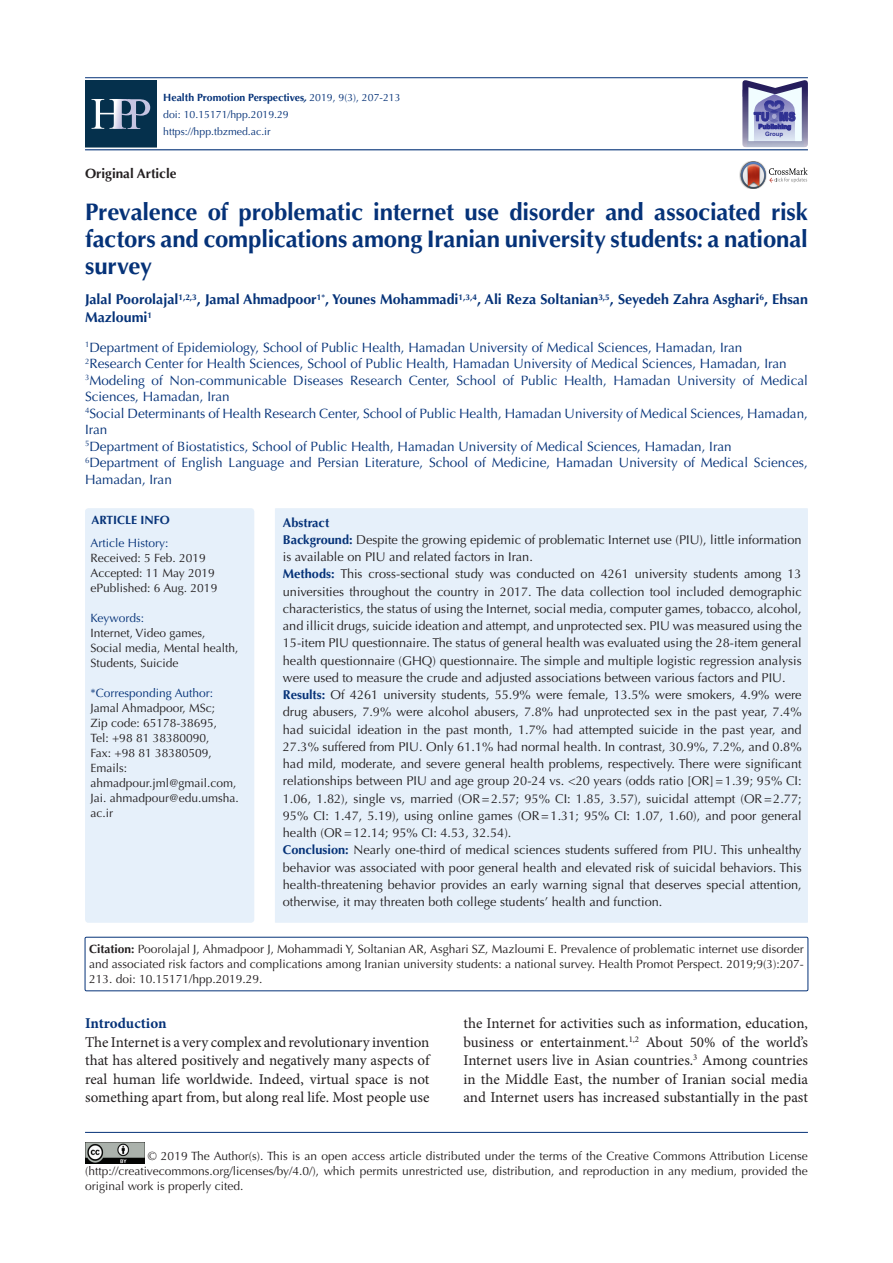
<style>
.page{position:relative;width:893px;height:1263px;background:#fff}
.page>*{position:absolute;margin:0;border:0;box-sizing:border-box;transform-origin:0 0}
.t1{font:700 24px/27px "Optima LT Std";letter-spacing:-.005em;color:#053278;text-align:justify}
.t2{font:15px/18.6px "Minion Pro";letter-spacing:-.005em;color:#231f20;text-align:justify}
.t3{font:700 15px "Minion Pro";letter-spacing:-.005em;color:#053278}
.t4{font:700 14.25px/18px "Optima LT Std";color:#053278}
.t5{font:13.5px/16.5px "Optima LT Std";color:#053278}
.t6{font:700 13.5px "Optima LT Std";color:#231f20}
.t7{font:12.75px/17.2px "Optima LT Std";color:#231f20;text-align:justify}
.t8{font:700 12.75px "Optima LT Std";color:#053278}
.corresponding{font:12px/15px "Optima LT Std";color:#231f20;text-align:justify}
.t9{font:12px "Optima LT Std";color:#053278}
.t10{font:700 12px "Optima LT Std";color:#053278}
.t11{font:900 12px "Arial";color:#2e3092;scale:.82 1}
.t12{font:10.5px "Optima LT Std";color:#053278}
.t13{font:700 10.5px "Optima LT Std";color:#053278}
.t14{font:700 6px "Arial";color:#2e3092}
.s1{font-style:italic}
.s2{font-weight:400}
.s3{font-weight:700;color:#053278}
.s4{font-weight:700}
</style>
<div class="page">
<hr style="left:85px;top:149px;width:723px;height:1px;background:#053278">
<hr style="left:85px;top:77px;width:723px;height:1px;background:#053278">
<hr style="left:85px;top:1132px;width:723px;height:1px;background:#053278">
<img style="left:85px;top:1143px;width:59px;height:20px">
<img style="left:739px;top:169px;width:2px;height:13px">
<svg style="left:741px;top:161px;width:67px;height:28px"></svg>
<svg style="left:742px;top:80px;width:66px;height:67px"></svg>
<div style="left:275px;top:508px;width:533px;height:415px;background:#e6f0fa"></div>
<div style="left:85px;top:508px;width:169px;height:415px;background:#e6f0fa;border-radius:3px"></div>
<div style="left:85px;top:937px;width:723px;height:54px;border:1px solid #053278"></div>
<div style="left:85px;top:80px;width:71px;height:67px;background:#05304c"></div>
<svg style="left:92px;top:97px;width:20px;height:32px"></svg>
<svg style="left:112px;top:97px;width:16px;height:32px"></svg>
<svg style="left:128px;top:97px;width:24px;height:33px"></svg>
<p class="t13" style="left:163px;top:91px;width:239px">Health Promotion Perspectives<span class="s1">,</span> <span class="s2">2019, 9(3), 207-213</span></p>
<p class="t12" style="left:163px;top:108px;width:127px">doi: 10.15171/hpp.2019.29</p>
<p class="t12" style="left:163px;top:125px;width:109px">https://hpp.tbzmed.ac.ir</p>
<p class="t6" style="left:85px;top:165px;width:93px">Original Article</p>
<p class="t11" style="left:754px;top:108px;width:52px">TU MS</p>
<p class="t14" style="left:765px;top:129px;width:20px">Group</p>
<p class="t1" style="left:85px;top:198px;width:724px">Prevalence of problematic internet use disorder and associated risk factors and complications among Iranian university students: a national survey</p>
<p class="t4" style="left:85px;top:291px;width:724px">Jalal Poorolajal<sup>1,2,3</sup>, Jamal Ahmadpoor<sup>1*</sup>, Younes Mohammadi<sup>1,3,4</sup>, Ali Reza Soltanian<sup>3,5</sup>, Seyedeh Zahra Asghari<sup>6</sup>, Ehsan<br>Mazloumi<sup>1</sup></p>
<p class="t5" style="left:85px;top:339px;width:659px"><sup>1</sup>Department of Epidemiology, School of Public Health, Hamadan University of Medical Sciences, Hamadan, Iran</p>
<p class="t5" style="left:85px;top:356px;width:703px"><sup>2</sup>Research Center for Health Sciences, School of Public Health, Hamadan University of Medical Sciences, Hamadan, Iran</p>
<p class="t5" style="left:85px;top:372px;width:724px"><sup>3</sup>Modeling of Non-communicable Diseases Research Center, School of Public Health, Hamadan University of Medical<br>Sciences, Hamadan, Iran</p>
<p class="t5" style="left:85px;top:405px;width:724px"><sup>4</sup>Social Determinants of Health Research Center, School of Public Health, Hamadan University of Medical Sciences, Hamadan,<br>Iran</p>
<p class="t5" style="left:85px;top:438px;width:648px"><sup>5</sup>Department of Biostatistics, School of Public Health, Hamadan University of Medical Sciences, Hamadan, Iran</p>
<p class="t5" style="left:85px;top:455px;width:724px"><sup>6</sup>Department of English Language and Persian Literature, School of Medicine, Hamadan University of Medical Sciences,<br>Hamadan, Iran</p>
<p class="t10" style="left:91px;top:513px;width:80px">ARTICLE INFO</p>
<p class="t9" style="left:91px;top:536px;width:80px">Article History:</p>
<p class="corresponding" style="left:91px;top:551px;width:117px">Received: 5 Feb. 2019</p>
<p class="corresponding" style="left:91px;top:566px;width:126px">Accepted: 11 May 2019</p>
<p class="corresponding" style="left:91px;top:581px;width:128px">ePublished: 6 Aug. 2019</p>
<p class="t9" style="left:91px;top:611px;width:55px">Keywords:</p>
<p class="corresponding" style="left:91px;top:626px;width:150px;text-align:left">Internet, Video games,<br>Social media, Mental health,<br>Students, Suicide</p>
<p class="t9" style="left:91px;top:686px;width:124px">*Corresponding Author:</p>
<p class="corresponding" style="left:91px;top:701px;width:126px">Jamal Ahmadpoor, MSc;</p>
<p class="corresponding" style="left:91px;top:716px;width:128px">Zip code: 65178-38695,</p>
<p class="corresponding" style="left:91px;top:731px;width:120px">Tel: +98 81 38380090,</p>
<p class="corresponding" style="left:91px;top:746px;width:123px">Fax: +98 81 38380509,</p>
<p class="corresponding" style="left:91px;top:761px;width:38px">Emails:</p>
<p class="corresponding" style="left:91px;top:776px;width:148px">ahmadpour.jml@gmail.com,</p>
<p class="corresponding" style="left:91px;top:791px;width:150px">Jai. ahmadpour@edu.umsha. ac.ir</p>
<p class="t8" style="left:283px;top:515px;width:48px">Abstract</p>
<p class="t7" style="left:283px;top:531px;width:520px"><span class="s3">Background:</span> Despite the growing epidemic of problematic Internet use (PIU), little information is available on PIU and related factors in Iran.</p>
<p class="t7" style="left:283px;top:565px;width:520px"><span class="s3">Methods:</span> This cross-sectional study was conducted on 4261 university students among 13 universities throughout the country in 2017. The data collection tool included demographic characteristics, the status of using the Internet, social media, computer games, tobacco, alcohol, and illicit drugs, suicide ideation and attempt, and unprotected sex. PIU was measured using the 15-item PIU questionnaire. The status of general health was evaluated using the 28-item general health questionnaire (GHQ) questionnaire. The simple and multiple logistic regression analysis were used to measure the crude and adjusted associations between various factors and PIU.</p>
<p class="t7" style="left:283px;top:686px;width:520px"><span class="s3">Results:</span> Of 4261 university students, 55.9% were female, 13.5% were smokers, 4.9% were drug abusers, 7.9% were alcohol abusers, 7.8% had unprotected sex in the past year, 7.4% had suicidal ideation in the past month, 1.7% had attempted suicide in the past year, and 27.3% suffered from PIU. Only 61.1% had normal health. In contrast, 30.9%, 7.2%, and 0.8% had mild, moderate, and severe general health problems, respectively. There were significant relationships between PIU and age group 20-24 vs. &lt;20 years (odds ratio [OR]=1.39; 95% CI:<br>1.06, 1.82), single vs, married (OR=2.57; 95% CI: 1.85, 3.57), suicidal attempt (OR=2.77; 95% CI: 1.47, 5.19), using online games (OR=1.31; 95% CI: 1.07, 1.60), and poor general health (OR=12.14; 95% CI: 4.53, 32.54).</p>
<p class="t7" style="left:283px;top:841px;width:520px"><span class="s3">Conclusion:</span> Nearly one-third of medical sciences students suffered from PIU. This unhealthy behavior was associated with poor general health and elevated risk of suicidal behaviors. This health-threatening behavior provides an early warning signal that deserves special attention, otherwise, it may threaten both college students’ health and function.</p>
<p class="corresponding" style="left:89px;top:942px;width:716px"><span class="s4">Citation:</span> Poorolajal J, Ahmadpoor J, Mohammadi Y, Soltanian AR, Asghari SZ, Mazloumi E. Prevalence of problematic internet use disorder and associated risk factors and complications among Iranian university students: a national survey. Health Promot Perspect. 2019;9(3):207- 213. doi: 10.15171/hpp.2019.29.</p>
<p class="t3" style="left:85px;top:1012px;width:83px">Introduction</p>
<p class="t2" style="left:85px;top:1032px;width:346px">The Internet is a very complex and revolutionary invention that has altered positively and negatively many aspects of real human life worldwide. Indeed, virtual space is not something apart from, but along real life. Most people use</p>
<p class="t2" style="left:463px;top:1014px;width:346px">the Internet for activities such as information, education, business or entertainment.<sup>1,2</sup> About 50% of the world’s Internet users live in Asian countries.<sup>3</sup> Among countries in the Middle East, the number of Iranian social media and Internet users has increased substantially in the past</p>
<p class="corresponding" style="left:85px;top:1149px;width:724px;text-indent:63px">© 2019 The Author(s). This is an open access article distributed under the terms of the Creative Commons Attribution License (http://creativecommons.org/licenses/by/4.0/), which permits unrestricted use, distribution, and reproduction in any medium, provided the original work is properly cited.</p>
</div>
